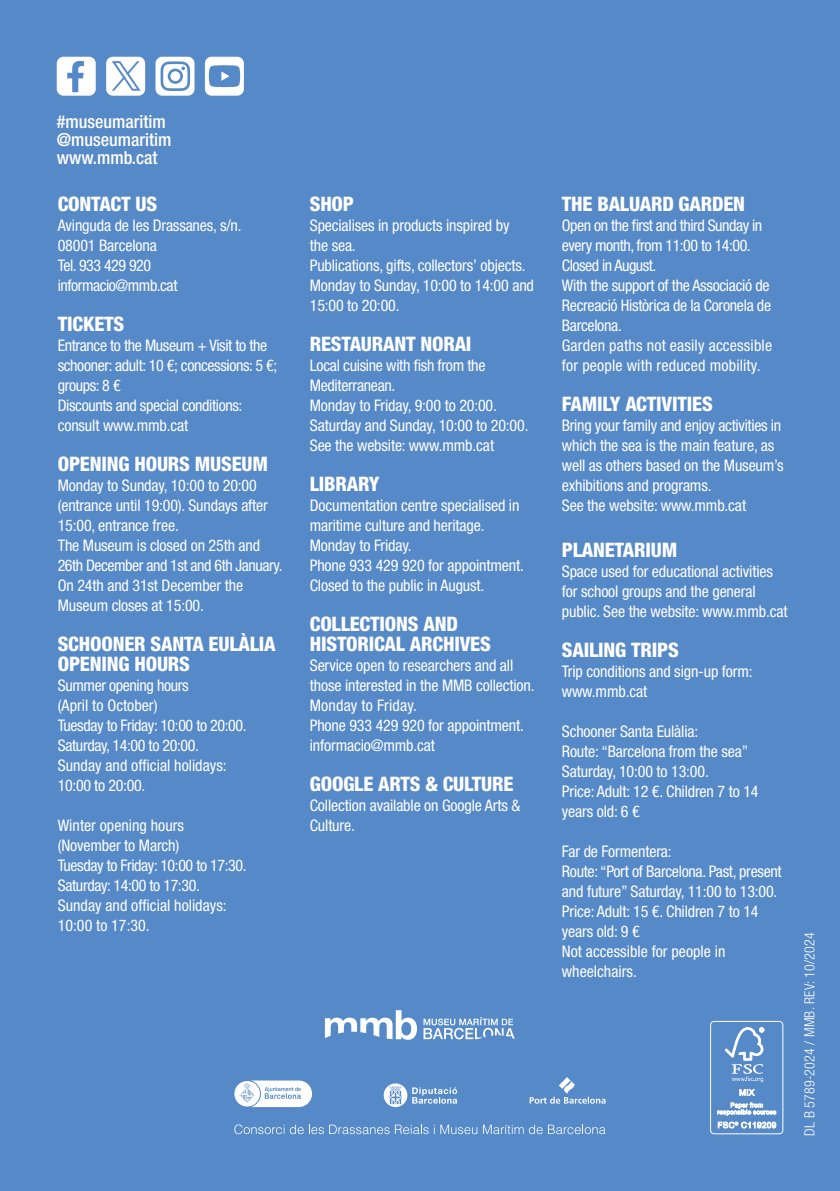
<style>
.page{position:relative;width:840px;height:1191px;background:#fff}
.page>*{position:absolute;margin:0;border:0;box-sizing:border-box;transform-origin:0 0}
.t1{font:800 condensed 20px/20px "Helvetica Neue LT Std";letter-spacing:-.01em;color:#fff}
.t2{font:500 condensed 18px/18px "Helvetica Neue LT Std";color:#fff}
.t3{font:condensed 16px/20px "Helvetica Neue LT Std";letter-spacing:-.01em;color:#fff}
.t4{font:300 condensed 14px "Helvetica Neue LT Std";letter-spacing:.01em;color:#fff}
</style>
<div class="page">
<div style="left:0;top:0;width:839px;height:1191px;background:#5689c7"></div>
<svg style="left:529px;top:1077px;width:76px;height:26px"></svg>
<svg style="left:234px;top:1124px;width:50px;height:10px"></svg>
<svg style="left:290px;top:1124px;width:13px;height:10px"></svg>
<svg style="left:309px;top:1124px;width:125px;height:10px"></svg>
<svg style="left:440px;top:1124px;width:165px;height:10px"></svg>
<svg style="left:325px;top:1010px;width:189px;height:29px"></svg>
<svg style="left:383px;top:1083px;width:74px;height:24px"></svg>
<svg style="left:234px;top:1080px;width:78px;height:27px;background:#dbe5f3"></svg>
<div style="left:57px;top:57px;width:39px;height:39px;background:#fff;border-radius:7px"></div>
<div style="left:155px;top:57px;width:39px;height:39px;background:#fff;border-radius:7px"></div>
<div style="left:205px;top:57px;width:39px;height:39px;background:#fff;border-radius:7px"></div>
<div style="left:106px;top:57px;width:39px;height:39px;background:#fff;border-radius:7px"></div>
<svg style="left:112px;top:61px;width:28px;height:30px"></svg>
<svg style="left:160px;top:61px;width:30px;height:30px"></svg>
<svg style="left:209px;top:65px;width:31px;height:22px"></svg>
<svg style="left:67px;top:61px;width:17px;height:31px"></svg>
<div style="left:709px;top:1021px;width:73px;height:113px;border:1px solid #fff;border-radius:4px"></div>
<svg style="left:725px;top:1027px;width:38px;height:55px"></svg>
<svg style="left:739px;top:1089px;width:15px;height:6px"></svg>
<svg style="left:717px;top:1102px;width:58px;height:13px"></svg>
<svg style="left:717px;top:1121px;width:58px;height:7px"></svg>
<p class="t2" style="left:57px;top:112px;width:116px">#museumaritim @museumaritim www.mmb.cat</p>
<p class="t1" style="left:58px;top:193px;width:101px">CONTACT US</p>
<p class="t3" style="left:58px;top:215px;width:185px">Avinguda de les Drassanes, s/n.<br>08001 Barcelona<br>Tel. 933 429 920 informacio@mmb.cat</p>
<p class="t1" style="left:58px;top:313px;width:68px">TICKETS</p>
<p class="t3" style="left:58px;top:335px;width:221px">Entrance to the Museum + Visit to the schooner: adult: 10 €; concessions: 5 €; groups: 8 €<br>Discounts and special conditions: consult www.mmb.cat</p>
<p class="t1" style="left:58px;top:453px;width:211px">OPENING HOURS MUSEUM</p>
<p class="t3" style="left:58px;top:475px;width:226px">Monday to Sunday, 10:00 to 20:00 (entrance until 19:00). Sundays after<br>15:00, entrance free.<br>The Museum is closed on 25th and<br>26th December and 1st and 6th January.<br>On 24th and 31st December the<br>Museum closes at 15:00.</p>
<p class="t1" style="left:58px;top:633px;width:219px">SCHOONER SANTA EULÀLIA<br>OPENING HOURS</p>
<p class="t3" style="left:58px;top:675px;width:190px">Summer opening hours<br>(April to October)<br>Tuesday to Friday: 10:00 to 20:00.<br>Saturday, 14:00 to 20:00.<br>Sunday and official holidays:<br>10:00 to 20:00.</p>
<p class="t3" style="left:58px;top:815px;width:190px">Winter opening hours (November to March)<br>Tuesday to Friday: 10:00 to 17:30.<br>Saturday: 14:00 to 17:30.<br>Sunday and official holidays:<br>10:00 to 17:30.</p>
<p class="t1" style="left:309px;top:193px;width:46px">SHOP</p>
<p class="t3" style="left:309px;top:215px;width:225px">Specialises in products inspired by<br>the sea.<br>Publications, gifts, collectors’ objects.<br>Monday to Sunday, 10:00 to 14:00 and<br>15:00 to 20:00.</p>
<p class="t1" style="left:309px;top:333px;width:163px">RESTAURANT NORAI</p>
<p class="t3" style="left:309px;top:355px;width:220px">Local cuisine with fish from the<br>Mediterranean.<br>Monday to Friday, 9:00 to 20:00.<br>Saturday and Sunday, 10:00 to 20:00.<br>See the website: www.mmb.cat</p>
<p class="t1" style="left:309px;top:473px;width:71px">LIBRARY</p>
<p class="t3" style="left:309px;top:495px;width:215px">Documentation centre specialised in maritime culture and heritage.<br>Monday to Friday.<br>Phone 933 429 920 for appointment.<br>Closed to the public in August.</p>
<p class="t1" style="left:309px;top:613px;width:182px">COLLECTIONS AND<br>HISTORICAL ARCHIVES</p>
<p class="t3" style="left:309px;top:655px;width:226px">Service open to researchers and all those interested in the MMB collection.<br>Monday to Friday.<br>Phone 933 429 920 for appointment. informacio@mmb.cat</p>
<p class="t1" style="left:309px;top:773px;width:205px">GOOGLE ARTS &amp; CULTURE</p>
<p class="t3" style="left:309px;top:795px;width:212px">Collection available on Google Arts &amp;<br>Culture.</p>
<p class="t1" style="left:561px;top:193px;width:185px">THE BALUARD GARDEN</p>
<p class="t3" style="left:561px;top:215px;width:212px">Open on the first and third Sunday in every month, from 11:00 to 14:00.<br>Closed in August.<br>With the support of the Associació de<br>Recreació Històrica de la Coronela de<br>Barcelona.<br>Garden paths not easily accessible for people with reduced mobility.</p>
<p class="t1" style="left:561px;top:393px;width:152px">FAMILY ACTIVITIES</p>
<p class="t3" style="left:561px;top:415px;width:223px">Bring your family and enjoy activities in which the sea is the main feature, as well as others based on the Museum’s exhibitions and programs.<br>See the website: www.mmb.cat</p>
<p class="t1" style="left:561px;top:539px;width:117px">PLANETARIUM</p>
<p class="t3" style="left:561px;top:561px;width:227px">Space used for educational activities for school groups and the general public. See the website: www.mmb.cat</p>
<p class="t1" style="left:561px;top:639px;width:118px">SAILING TRIPS</p>
<p class="t3" style="left:561px;top:661px;width:192px">Trip conditions and sign-up form: www.mmb.cat</p>
<p class="t3" style="left:561px;top:721px;width:198px">Schooner Santa Eulàlia:<br>Route: “Barcelona from the sea”<br>Saturday, 10:00 to 13:00.<br>Price: Adult: 12 €. Children 7 to 14 years old: 6 €</p>
<p class="t3" style="left:561px;top:841px;width:221px">Far de Formentera:<br>Route: “Port of Barcelona. Past, present and future” Saturday, 11:00 to 13:00.<br>Price: Adult: 15 €. Children 7 to 14 years old: 9 €<br>Not accessible for people in wheelchairs.</p>
<p class="t4" style="left:801px;top:1135px;width:205px;rotate:-90deg">DL B 5789-2024 / MMB. REV: 10/2024</p>
</div>
